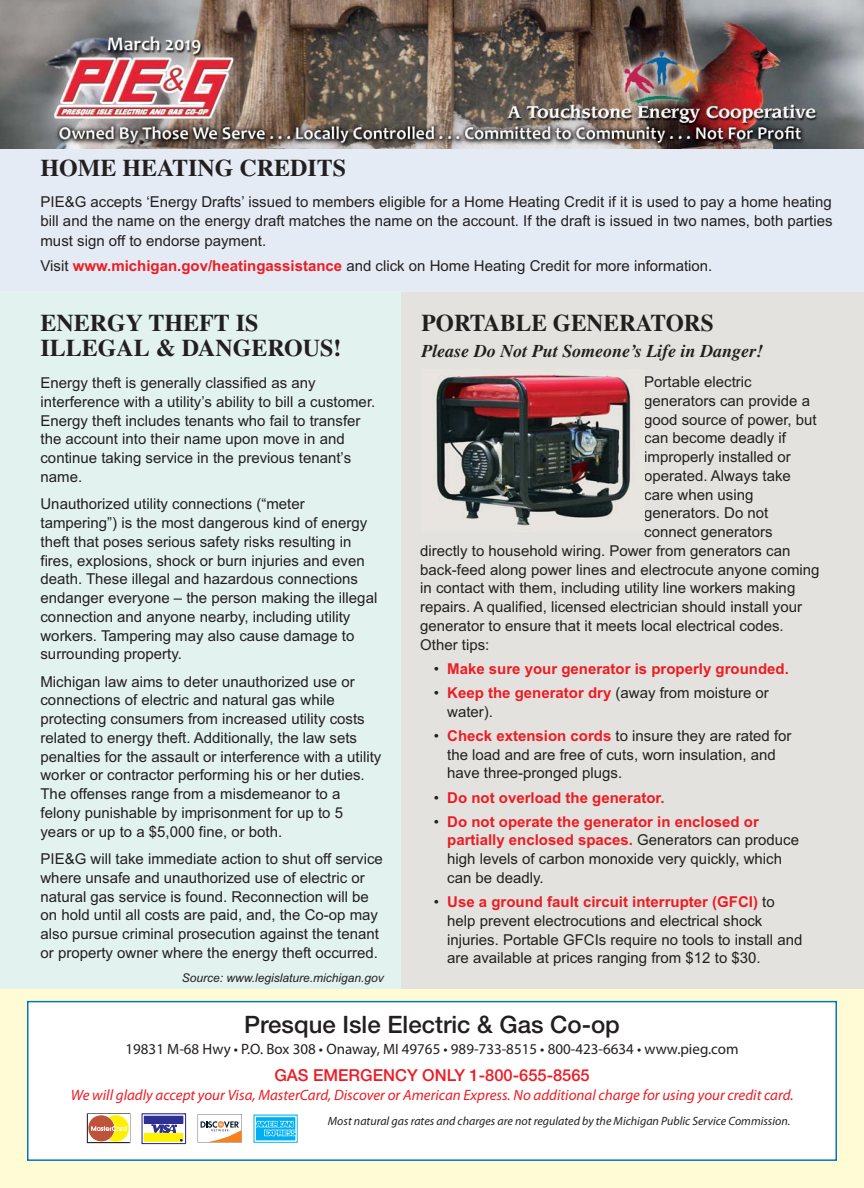
<style>
.page{position:relative;width:864px;height:1188px;background:#fff}
.page>*{position:absolute;margin:0;border:0;box-sizing:border-box;transform-origin:0 0}
.t1{font:700 24px/25.5px "Times";color:#231f20}
.t2{font:500 24px "Helvetica Neue";color:#231f20}
.t3{font:italic 700 18px "Times";color:#231f20}
.t4{font:500 16.5px "Helvetica Neue";color:#ed1c24}
.t5{font:15px/18.8px "Arial";color:#231f20}
.t6{font:italic 15px "Myriad Pro";color:#ed1c24}
.t7{font:15px "Myriad Pro";color:#231f20}
.t8{font:700 15px "Arial";color:#ed1c24}
.t9{font:italic 12px "Myriad Pro";color:#231f20}
.t10{font:italic 12px "Arial";color:#231f20}
.s1{font-weight:700;color:#ed1c24}
.s2{font-weight:400;color:#231f20}
</style>
<div class="page">
<div style="left:0;top:146px;width:864px;height:166px;background:#e5ebf4"></div>
<div style="left:0;top:292px;width:404px;height:702px;background:#e2f2ef"></div>
<div style="left:402px;top:292px;width:462px;height:700px;background:#e4e2de"></div>
<div style="left:0;top:989px;width:864px;height:199px;background:#fffcd5"></div>
<img style="left:0;top:0;width:864px;height:148px">
<div style="left:28px;top:1002px;width:808px;height:157px;background:#fff"></div>
<div style="left:27px;top:1001px;width:810px;height:160px;border:2px solid #007ab5"></div>
<svg style="left:86px;top:1113px;width:45px;height:30px"></svg>
<div style="left:256px;top:1117px;width:40px;height:24px;background:linear-gradient(to right,#00afef,#00afef)"></div>
<div style="left:255px;top:1116px;width:41px;height:25px;border:1px solid #fff"></div>
<svg style="left:256px;top:1121px;width:40px;height:15px"></svg>
<svg style="left:198px;top:1114px;width:44px;height:28px"></svg>
<svg style="left:142px;top:1114px;width:44px;height:30px"></svg>
<img style="left:436px;top:369px;width:195px;height:157px">
<h1 class="t1" style="left:41px;top:158px;width:307px">HOME HEATING CREDITS</h1>
<p class="t5" style="left:40px;top:193px;width:794px;line-height:19.5px;text-align:justify">PIE&amp;G accepts ‘Energy Drafts’ issued to members eligible for a Home Heating Credit if it is used to pay a home heating bill and the name on the energy draft matches the name on the account. If the draft is issued in two names, both parties must sign off to endorse payment.</p>
<p class="t5" style="left:40px;top:257px;width:673px">Visit <span class="s1">www.michigan.gov/heatingassistance</span> and click on Home Heating Credit for more information.</p>
<h1 class="t1" style="left:41px;top:312px;width:303px">ENERGY THEFT IS<br>ILLEGAL &amp; DANGEROUS!</h1>
<p class="t5" style="left:40px;top:375px;width:336px">Energy theft is generally classified as any interference with a utility’s ability to bill a customer.<br>Energy theft includes tenants who fail to transfer the account into their name upon move in and continue taking service in the previous tenant’s name.</p>
<p class="t5" style="left:40px;top:496px;width:338px">Unauthorized utility connections (“meter tampering”) is the most dangerous kind of energy theft that poses serious safety risks resulting in fires, explosions, shock or burn injuries and even death. These illegal and hazardous connections endanger everyone – the person making the illegal connection and anyone nearby, including utility workers. Tampering may also cause damage to surrounding property.</p>
<p class="t5" style="left:40px;top:674px;width:342px">Michigan law aims to deter unauthorized use or connections of electric and natural gas while protecting consumers from increased utility costs related to energy theft. Additionally, the law sets penalties for the assault or interference with a utility worker or contractor performing his or her duties.<br>The offenses range from a misdemeanor to a felony punishable by imprisonment for up to 5 years or up to a $5,000 fine, or both.</p>
<p class="t5" style="left:40px;top:851px;width:344px">PIE&amp;G will take immediate action to shut off service where unsafe and unauthorized use of electric or natural gas service is found. Reconnection will be on hold until all costs are paid, and, the Co-op may also pursue criminal prosecution against the tenant or property owner where the energy theft occurred.</p>
<p class="t10" style="left:182px;top:970px;width:204px">Source: www.legislature.michigan.gov</p>
<h1 class="t1" style="left:422px;top:312px;width:294px">PORTABLE GENERATORS</h1>
<p class="t3" style="left:422px;top:343px;width:343px">Please Do Not Put Someone’s Life in Danger!</p>
<p class="t5" style="left:644px;top:374px;width:109px">Portable electric</p>
<p class="t5" style="left:644px;top:393px;width:167px">generators can provide a</p>
<p class="t5" style="left:644px;top:412px;width:174px">good source of power, but</p>
<p class="t5" style="left:644px;top:430px;width:143px">can become deadly if</p>
<p class="t5" style="left:644px;top:449px;width:148px">improperly installed or</p>
<p class="t5" style="left:644px;top:468px;width:148px">operated. Always take</p>
<p class="t5" style="left:644px;top:487px;width:111px">care when using</p>
<p class="t5" style="left:644px;top:505px;width:126px">generators. Do not</p>
<p class="t5" style="left:644px;top:524px;width:130px">connect generators</p>
<p class="t5" style="left:420px;top:543px;width:372px">directly to household wiring. Power from generators can</p>
<p class="t5" style="left:420px;top:562px;width:401px">back-feed along power lines and electrocute anyone coming</p>
<p class="t5" style="left:420px;top:580px;width:377px">in contact with them, including utility line workers making</p>
<p class="t5" style="left:420px;top:599px;width:383px">repairs. A qualified, licensed electrician should install your</p>
<p class="t5" style="left:420px;top:618px;width:365px">generator to ensure that it meets local electrical codes.</p>
<p class="t5" style="left:420px;top:637px;width:71px">Other tips:</p>
<p class="t8" style="left:434px;top:663px;width:357px"><span class="s2">•</span> Make sure your generator is properly grounded.</p>
<p class="t5" style="left:447px;top:685px;width:323px;text-indent:-13px">• <span class="s1">Keep the generator dry</span> (away from moisture or water).</p>
<p class="t5" style="left:447px;top:728px;width:346px;text-indent:-13px">• <span class="s1">Check extension cords</span> to insure they are rated for the load and are free of cuts, worn insulation, and have three-pronged plugs.</p>
<p class="t8" style="left:434px;top:792px;width:233px"><span class="s2">•</span> Do not overload the generator.</p>
<p class="t5" style="left:447px;top:814px;width:353px;text-indent:-14px">• <span class="s1">Do not operate the generator in enclosed or partially enclosed spaces.</span> Generators can produce high levels of carbon monoxide very quickly, which can be deadly.</p>
<p class="t5" style="left:447px;top:894px;width:357px;text-indent:-13px">• <span class="s1">Use a ground fault circuit interrupter (GFCI)</span> to help prevent electrocutions and electrical shock injuries. Portable GFCIs require no tools to install and are available at prices ranging from $12 to $30.</p>
<h1 class="t2" style="left:244px;top:1010px;width:377px">Presque Isle Electric &amp; Gas Co-op</h1>
<p class="t7" style="left:126px;top:1040px;width:615px">19831 M-68 Hwy • P.O. Box 308 • Onaway, MI 49765 • 989-733-8515 • 800-423-6634 • www.pieg.com</p>
<p class="t4" style="left:274px;top:1065px;width:317px">GAS EMERGENCY ONLY 1-800-655-8565</p>
<p class="t6" style="left:71px;top:1090px;width:724px">We will gladly accept your Visa, MasterCard, Discover or American Express. No additional charge for using your credit card.</p>
<p class="t9" style="left:328px;top:1117px;width:464px">Most natural gas rates and charges are not regulated by the Michigan Public Service Commission.</p>
</div>
